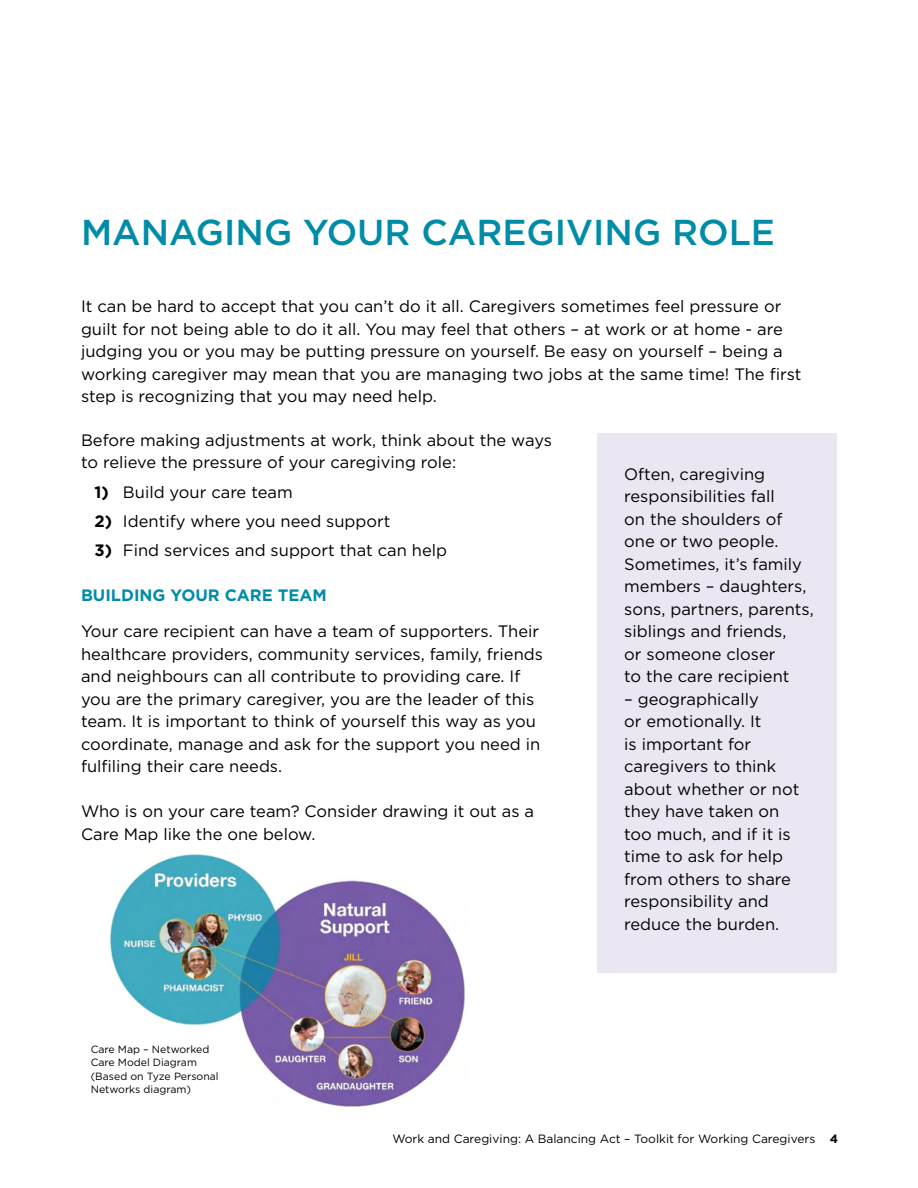
<style>
.page{position:relative;width:918px;height:1188px;background:#fff}
.page>*{position:absolute;margin:0;border:0;box-sizing:border-box;transform-origin:0 0}
.t1{font:500 36px "Gotham";color:#008ca7}
.t2{font:16.5px/22.5px "Gotham";color:#000}
.t3{font:700 16.5px "Gotham";color:#008ca7}
.t4{font:12px "Gotham";color:#000}
.t5{font:10.5px/13.5px "Gotham";color:#000}
.s1{font-weight:700}
</style>
<div class="page">
<div style="left:597px;top:433px;width:240px;height:540px;background:#eae7f3"></div>
<img style="left:110px;top:854px;width:355px;height:253px">
<h1 class="t1" style="left:81px;top:209px;width:696px">MANAGING YOUR CAREGIVING ROLE</h1>
<p class="t2" style="left:81px;top:295px;width:722px">It can be hard to accept that you can’t do it all. Caregivers sometimes feel pressure or guilt for not being able to do it all. You may feel that others – at work or at home - are judging you or you may be putting pressure on yourself. Be easy on yourself – being a working caregiver may mean that you are managing two jobs at the same time! The first step is recognizing that you may need help.</p>
<p class="t2" style="left:81px;top:428px;width:473px">Before making adjustments at work, think about the ways to relieve the pressure of your caregiving role:</p>
<p class="t2" style="left:94px;top:480px;width:200px"><span class="s1">1)</span> Build your care team</p>
<p class="t2" style="left:94px;top:509px;width:298px"><span class="s1">2)</span> Identify where you need support</p>
<p class="t2" style="left:94px;top:539px;width:354px"><span class="s1">3)</span> Find services and support that can help</p>
<p class="t3" style="left:81px;top:584px;width:247px">BUILDING YOUR CARE TEAM</p>
<p class="t2" style="left:81px;top:620px;width:464px">Your care recipient can have a team of supporters. Their healthcare providers, community services, family, friends and neighbours can all contribute to providing care. If you are the primary caregiver, you are the leader of this team. It is important to think of yourself this way as you coordinate, manage and ask for the support you need in fulfiling their care needs.</p>
<p class="t2" style="left:81px;top:800px;width:455px">Who is on your care team? Consider drawing it out as a<br>Care Map like the one below.</p>
<p class="t2" style="left:624px;top:462px;width:191px">Often, caregiving responsibilities fall<br>on the shoulders of one or two people.<br>Sometimes, it’s family members – daughters, sons, partners, parents, siblings and friends,<br>or someone closer<br>to the care recipient</p>
<p class="t2" style="left:624px;top:687px;width:177px">– geographically<br>or emotionally. It<br>is important for caregivers to think about whether or not they have taken on too much, and if it is time to ask for help from others to share responsibility and reduce the burden.</p>
<p class="t5" style="left:91px;top:1042px;width:130px">Care Map – Networked<br>Care Model Diagram (Based on Tyze Personal<br>Networks diagram)</p>
<p class="t4" style="left:392px;top:1131px;width:447px">Work and Caregiving: A Balancing Act – Toolkit for Working Caregivers <span class="s1">4</span></p>
</div>
